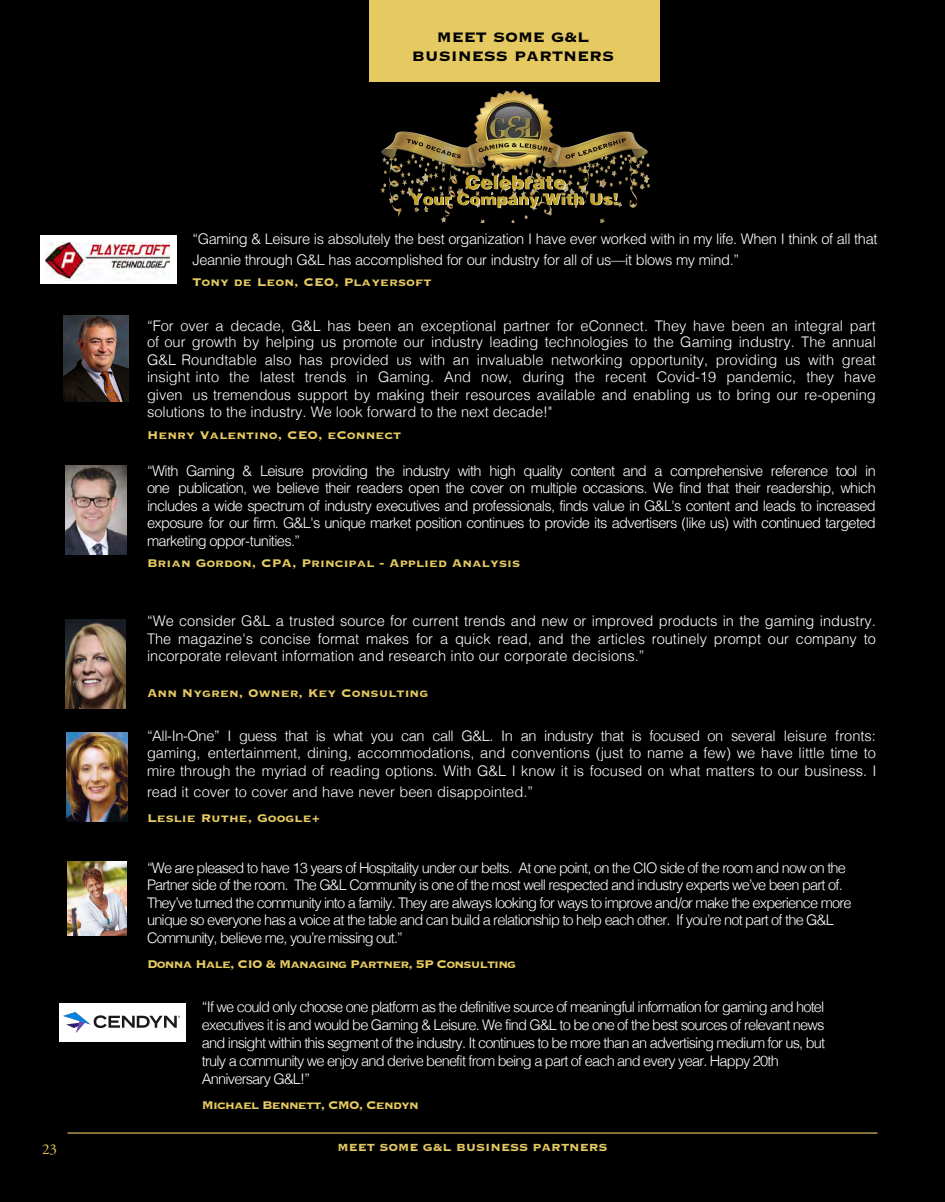
<style>
.page{position:relative;width:945px;height:1202px;background:#000}
.page>*{position:absolute;margin:0;border:0;box-sizing:border-box;transform-origin:0 0}
.t1{font:18px/19.5px "Copperplate Gothic Std 33 BC";color:#000;text-align:center}
.t2{font:15px "Adobe Garamond Pro";color:#e5c961}
.t3{font:300 14.7px/17.5px "Helvetica";letter-spacing:-.055em;color:#fff;text-align:justify}
.t4{font:300 14.7px/21px "Helvetica";letter-spacing:-.03em;color:#fff}
.t5{font:14.7px "Copperplate Gothic Std 33 BC";color:#e5c961}
.t6{font:300 14.7px/24.2px "Helvetica";color:#fff}
.t7{font:14.7px "Copperplate Gothic Std 33 BC";letter-spacing:-.055em;color:#e5c961}
.t8{font:13.5px "Copperplate Gothic Std 33 BC";color:#e5c961}
.s1{font-family:"Copperplate Gothic Std 33 BC";font-weight:400;color:#e5c961}
</style>
<div class="page">
<hr style="left:68px;top:1132px;width:810px;height:1px;background:#e5c961">
<img style="left:66px;top:465px;width:60px;height:89px">
<img style="left:67px;top:732px;width:60px;height:89px">
<img style="left:65px;top:619px;width:61px;height:89px">
<div style="left:40px;top:235px;width:137px;height:49px;background:#fff"></div>
<img style="left:45px;top:242px;width:125px;height:38px">
<div style="left:369px;top:0;width:291px;height:81px;background:#e5c961"></div>
<img style="left:68px;top:862px;width:58px;height:73px">
<img style="left:64px;top:315px;width:64px;height:86px">
<img style="left:380px;top:90px;width:270px;height:133px">
<div style="left:59px;top:1003px;width:126px;height:38px;background:#fff"></div>
<img style="left:64px;top:1012px;width:115px;height:20px">
<p class="t1" style="left:412px;top:26px;width:204px">MEET SOME G&amp;L<br>BUSINESS PARTNERS</p>
<p class="t4" style="left:192px;top:230px;width:687px">“Gaming &amp; Leisure is absolutely the best organization I have ever worked with in my life. When I think of all that<br>Jeannie through G&amp;L has accomplished for our industry for all of us—it blows my mind.”</p>
<p class="t5" style="left:192px;top:272px;width:241px">Tony de Leon, CEO, Playersoft</p>
<p class="t3" style="left:147px;top:318px;width:730px">“For over a decade, G&amp;L has been an exceptional partner for eConnect. They have been an integral part of our growth by helping us promote our industry leading technologies to the Gaming industry. The annual G&amp;L Roundtable also has provided us with an invaluable networking opportunity, providing us with great insight into the latest trends in Gaming. And now, during the recent Covid-19 pandemic, they have given us tremendous support by making their resources available and enabling us to bring our re-opening solutions to the industry. We look forward to the next decade!"</p>
<p class="t5" style="left:147px;top:427px;width:256px">Henry Valentino, CEO, eConnect</p>
<p class="t3" style="left:147px;top:463px;width:730px">“With Gaming &amp; Leisure providing the industry with high quality content and a comprehensive reference tool in one publication, we believe their readers open the cover on multiple occasions. We find that their readership, which includes a wide spectrum of industry executives and professionals, finds value in G&amp;L's content and leads to increased exposure for our firm. G&amp;L's unique market position continues to provide its advertisers (like us) with continued targeted marketing oppor-tunities.”</p>
<p class="t5" style="left:147px;top:553px;width:375px">Brian Gordon, CPA, Principal - Applied Analysis</p>
<p class="t3" style="left:147px;top:614px;width:730px">“We consider G&amp;L a trusted source for current trends and new or improved products in the gaming industry.<br>The magazine's concise format makes for a quick read, and the articles routinely prompt our company to incorporate relevant information and research into our corporate decisions.”</p>
<p class="t5" style="left:147px;top:683px;width:283px">Ann Nygren, Owner, Key Consulting</p>
<p class="t3" style="left:147px;top:725px;width:731px">“All-In-One” I guess that is what you can call G&amp;L. In an industry that is focused on several leisure fronts: gaming, entertainment, dining, accommodations, and conventions (just to name a few) we have little time to mire through the myriad of reading options. With G&amp;L I know it is focused on what matters to our business. I</p>
<p class="t6" style="left:147px;top:779px;width:388px">read it cover to cover and have never been disappointed.”<br><span class="s1">Leslie Ruthe, Google+</span></p>
<p class="t3" style="left:147px;top:857px;width:706px;text-align:left">“We are pleased to have 13 years of Hospitality under our belts. At one point, on the CIO side of the room and now on the Partner side of the room. The G&amp;L Community is one of the most well respected and industry experts we’ve been part of.<br>They’ve turned the community into a family. They are always looking for ways to improve and/or make the experience more unique so everyone has a voice at the table and can build a relationship to help each other. If you’re not part of the G&amp;L Community, believe me, you’re missing out.”</p>
<p class="t7" style="left:147px;top:956px;width:371px">Donna Hale, CIO &amp; Managing Partner, 5P Consulting</p>
<p class="t3" style="left:202px;top:996px;width:625px;line-height:18px;text-align:left">“If we could only choose one platform as the definitive source of meaningful information for gaming and hotel executives it is and would be Gaming &amp; Leisure. We find G&amp;L to be one of the best sources of relevant news and insight within this segment of the industry. It continues to be more than an advertising medium for us, but truly a community we enjoy and derive benefit from being a part of each and every year. Happy 20th Anniversary G&amp;L!”</p>
<p class="t7" style="left:202px;top:1097px;width:219px">Michael Bennett, CMO, Cendyn</p>
<p class="t2" style="left:42px;top:1143px;width:16px">23</p>
<p class="t8" style="left:337px;top:1138px;width:272px">MEET SOME G&amp;L BUSINESS PARTNERS</p>
</div>
